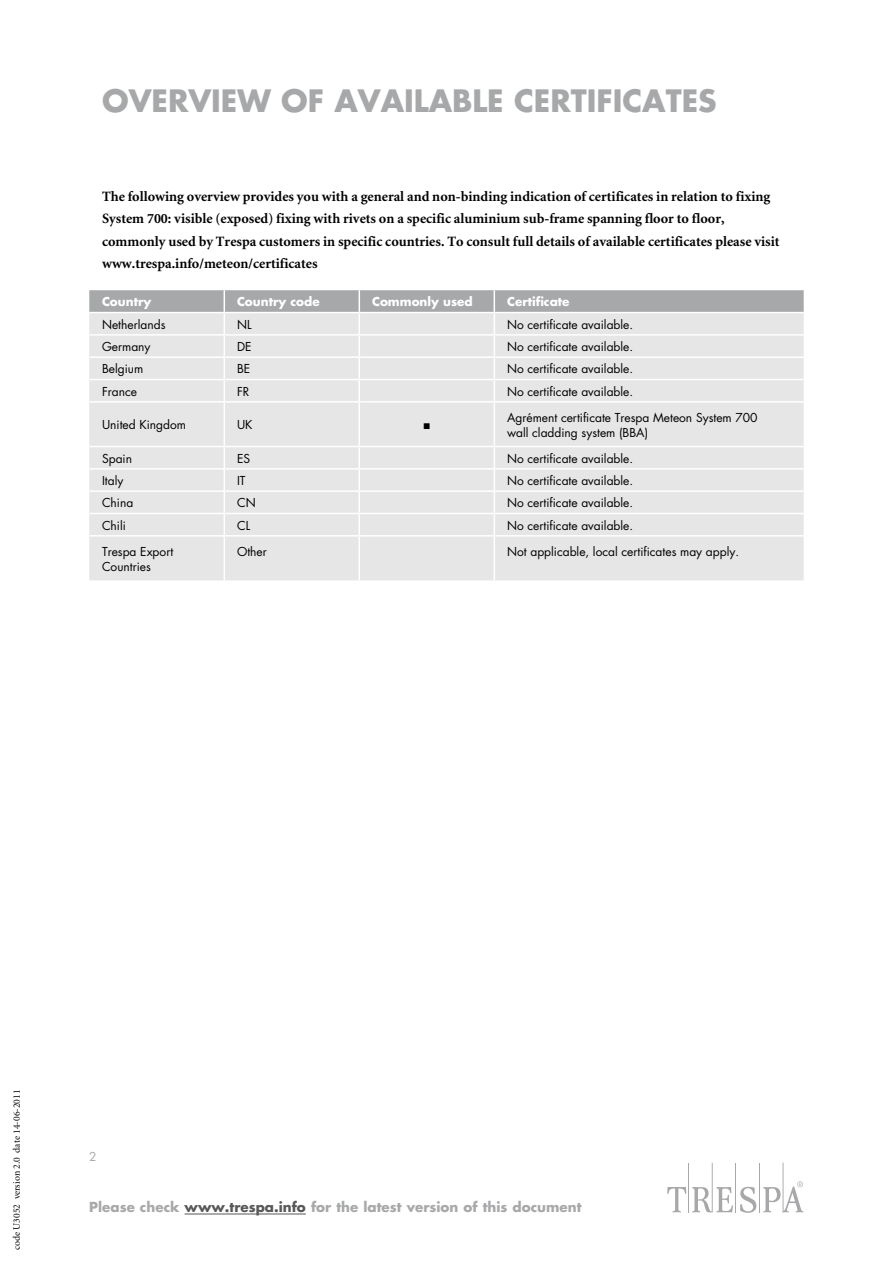
<style>
.page{position:relative;width:893px;height:1263px;background:#fff}
.page>*{position:absolute;margin:0;border:0;box-sizing:border-box;transform-origin:0 0}
.t1{font:700 30px "TR Futura";color:#a7a8aa}
.t2{font:700 14.25px/22.4px "TR Minion";color:#000}
.t3{font:700 13.5px "TR Futura";color:#a7a8aa}
.t4{font:12px/15px "TR Futura";color:#000}
.t5{font:700 12px "TR Futura";color:#fff}
.t6{font:12px "TR Futura";color:#a7a8aa}
.t7{font:9.75px "TR Minion";color:#000}
.s1{color:#58585a}
</style>
<div class="page">
<hr style="left:759px;top:1163px;width:1px;height:49px;background:#a7a8aa">
<hr style="left:783px;top:1163px;width:1px;height:49px;background:#a7a8aa">
<hr style="left:735px;top:1163px;width:1px;height:49px;background:#a7a8aa">
<hr style="left:712px;top:1163px;width:1px;height:49px;background:#a7a8aa">
<hr style="left:688px;top:1163px;width:1px;height:49px;background:#a7a8aa">
<svg style="left:740px;top:1187px;width:16px;height:26px"></svg>
<svg style="left:667px;top:1187px;width:19px;height:25px"></svg>
<svg style="left:692px;top:1187px;width:41px;height:25px"></svg>
<svg style="left:763px;top:1181px;width:40px;height:31px"></svg>
<hr style="left:185px;top:1213px;width:121px;height:1px;background:#58585a">
<div style="left:89px;top:403px;width:715px;height:177px;background:#e6e6e7"></div>
<svg style="left:89px;top:290px;width:715px;height:111px;background:#d9d9da"></svg>
<hr style="left:224px;top:403px;width:1px;height:43px;background:#fff">
<hr style="left:359px;top:403px;width:1px;height:43px;background:#fff">
<hr style="left:494px;top:403px;width:1px;height:43px;background:#fff">
<svg style="left:224px;top:447px;width:1px;height:88px"></svg>
<svg style="left:359px;top:447px;width:1px;height:88px"></svg>
<svg style="left:494px;top:447px;width:1px;height:88px"></svg>
<hr style="left:224px;top:536px;width:1px;height:44px;background:#fff">
<hr style="left:359px;top:536px;width:1px;height:44px;background:#fff">
<hr style="left:494px;top:536px;width:1px;height:44px;background:#fff">
<hr style="left:89px;top:312px;width:135px;height:1px;background:#fff">
<hr style="left:224px;top:312px;width:135px;height:1px;background:#fff">
<hr style="left:359px;top:312px;width:135px;height:1px;background:#fff">
<hr style="left:494px;top:312px;width:310px;height:1px;background:#fff">
<hr style="left:89px;top:334px;width:135px;height:2px;background:#fff">
<hr style="left:224px;top:334px;width:135px;height:2px;background:#fff">
<hr style="left:359px;top:334px;width:135px;height:2px;background:#fff">
<hr style="left:494px;top:334px;width:310px;height:2px;background:#fff">
<hr style="left:89px;top:356px;width:135px;height:2px;background:#fff">
<hr style="left:224px;top:356px;width:135px;height:2px;background:#fff">
<hr style="left:359px;top:356px;width:135px;height:2px;background:#fff">
<hr style="left:494px;top:356px;width:310px;height:2px;background:#fff">
<hr style="left:89px;top:379px;width:135px;height:1px;background:#fff">
<hr style="left:224px;top:379px;width:135px;height:1px;background:#fff">
<hr style="left:359px;top:379px;width:135px;height:1px;background:#fff">
<hr style="left:494px;top:379px;width:310px;height:1px;background:#fff">
<hr style="left:89px;top:446px;width:135px;height:1px;background:#fff">
<hr style="left:224px;top:446px;width:135px;height:1px;background:#fff">
<hr style="left:359px;top:446px;width:135px;height:1px;background:#fff">
<hr style="left:494px;top:446px;width:310px;height:1px;background:#fff">
<hr style="left:89px;top:468px;width:135px;height:2px;background:#fff">
<hr style="left:224px;top:468px;width:135px;height:2px;background:#fff">
<hr style="left:359px;top:468px;width:135px;height:2px;background:#fff">
<hr style="left:494px;top:468px;width:310px;height:2px;background:#fff">
<hr style="left:89px;top:490px;width:135px;height:2px;background:#fff">
<hr style="left:224px;top:490px;width:135px;height:2px;background:#fff">
<hr style="left:359px;top:490px;width:135px;height:2px;background:#fff">
<hr style="left:494px;top:490px;width:310px;height:2px;background:#fff">
<hr style="left:89px;top:513px;width:135px;height:1px;background:#fff">
<hr style="left:224px;top:513px;width:135px;height:1px;background:#fff">
<hr style="left:359px;top:513px;width:135px;height:1px;background:#fff">
<hr style="left:494px;top:513px;width:310px;height:1px;background:#fff">
<hr style="left:89px;top:535px;width:135px;height:1px;background:#fff">
<hr style="left:224px;top:535px;width:135px;height:1px;background:#fff">
<hr style="left:359px;top:535px;width:135px;height:1px;background:#fff">
<hr style="left:494px;top:535px;width:310px;height:1px;background:#fff">
<h1 class="t1" style="left:102px;top:80px;width:613px">Overview of available certificates</h1>
<p class="t2" style="left:102px;top:186px;width:679px">The following overview provides you with a general and non-binding indication of certificates in relation to fixing System 700: visible (exposed) fixing with rivets on a specific aluminium sub-frame spanning floor to floor, commonly used by Trespa customers in specific countries. To consult full details of available certificates please visit www.trespa.info/meteon/certificates</p>
<p class="t5" style="left:102px;top:293px;width:51px">Country</p>
<p class="t5" style="left:237px;top:293px;width:84px">Country code</p>
<p class="t5" style="left:372px;top:293px;width:102px">Commonly used</p>
<p class="t5" style="left:507px;top:293px;width:64px">Certificate</p>
<p class="t4" style="left:102px;top:317px;width:65px">Netherlands</p>
<p class="t4" style="left:237px;top:317px;width:16px">NL</p>
<p class="t4" style="left:507px;top:317px;width:128px">No certificate available.</p>
<p class="t4" style="left:102px;top:339px;width:50px">Germany</p>
<p class="t4" style="left:237px;top:339px;width:16px">DE</p>
<p class="t4" style="left:507px;top:339px;width:128px">No certificate available.</p>
<p class="t4" style="left:102px;top:361px;width:43px">Belgium</p>
<p class="t4" style="left:237px;top:361px;width:15px">BE</p>
<p class="t4" style="left:507px;top:361px;width:128px">No certificate available.</p>
<p class="t4" style="left:102px;top:384px;width:36px">France</p>
<p class="t4" style="left:237px;top:384px;width:14px">FR</p>
<p class="t4" style="left:507px;top:384px;width:128px">No certificate available.</p>
<p class="t4" style="left:102px;top:417px;width:86px">United Kingdom</p>
<p class="t4" style="left:237px;top:417px;width:17px">UK</p>
<p class="t4" style="left:424px;top:417px;width:7px">防</p>
<p class="t4" style="left:507px;top:409px;width:252px">Agrément certificate Trespa Meteon System 700 wall cladding system (BBA)</p>
<p class="t4" style="left:102px;top:450px;width:32px">Spain</p>
<p class="t4" style="left:237px;top:450px;width:15px">ES</p>
<p class="t4" style="left:507px;top:450px;width:128px">No certificate available.</p>
<p class="t4" style="left:102px;top:473px;width:23px">Italy</p>
<p class="t4" style="left:237px;top:473px;width:10px">IT</p>
<p class="t4" style="left:507px;top:473px;width:128px">No certificate available.</p>
<p class="t4" style="left:102px;top:495px;width:33px">China</p>
<p class="t4" style="left:237px;top:495px;width:20px">CN</p>
<p class="t4" style="left:507px;top:495px;width:128px">No certificate available.</p>
<p class="t4" style="left:102px;top:517px;width:25px">Chili</p>
<p class="t4" style="left:237px;top:517px;width:15px">CL</p>
<p class="t4" style="left:507px;top:517px;width:128px">No certificate available.</p>
<p class="t4" style="left:102px;top:544px;width:73px">Trespa Export<br>Countries</p>
<p class="t4" style="left:237px;top:544px;width:31px">Other</p>
<p class="t4" style="left:507px;top:544px;width:234px">Not applicable, local certificates may apply.</p>
<p class="t7" style="left:12px;top:1250px;width:162px;rotate:-90deg">code U3052 version 2.0 date 14-06-2011</p>
<p class="t6" style="left:89px;top:1148px;width:9px">2</p>
<p class="t3" style="left:89px;top:1197px;width:494px">Please check <span class="s1">www.trespa.info</span> for the latest version of this document</p>
</div>
